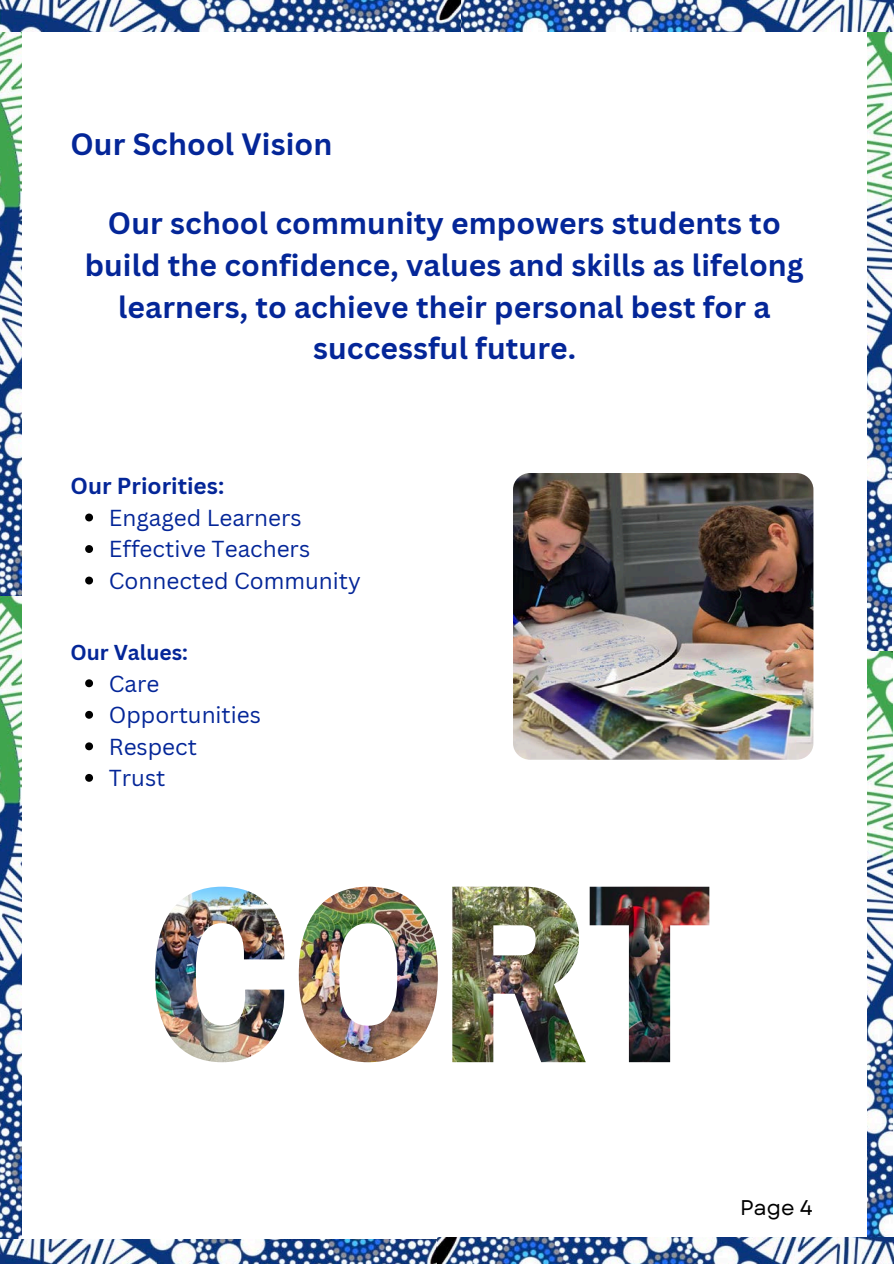
<style>
.page{position:relative;width:894px;height:1264px;background:#fff}
.page>*{position:absolute;margin:0;border:0;box-sizing:border-box;transform-origin:0 0}
.t1{font:700 30px/41.7px "Canva Sans";letter-spacing:.005em;color:#042698;text-align:center}
.t2{font:22.5px "Canva Sans";color:#042698}
.t3{font:700 22.5px "Canva Sans";color:#042698}
.t4{font:21.3px "Garet";color:#000}
.t5{font:700 21px "Canva Sans";color:#042698}
</style>
<div class="page">
<img style="left:867px;top:31px;width:24px;height:621px">
<img style="left:0;top:31px;width:22px;height:565px">
<img style="left:0;top:596px;width:22px;height:643px">
<img style="left:867px;top:652px;width:25px;height:585px">
<img style="left:460px;top:0;width:433px;height:31px">
<img style="left:0;top:1239px;width:437px;height:24px">
<img style="left:513px;top:473px;width:300px;height:286px;border-radius:17px">
<svg style="left:85px;top:679px;width:8px;height:8px"></svg>
<svg style="left:85px;top:711px;width:8px;height:7px"></svg>
<svg style="left:85px;top:742px;width:8px;height:8px"></svg>
<svg style="left:85px;top:774px;width:8px;height:7px"></svg>
<svg style="left:85px;top:513px;width:8px;height:8px"></svg>
<svg style="left:85px;top:545px;width:8px;height:8px"></svg>
<svg style="left:85px;top:576px;width:8px;height:8px"></svg>
<img style="left:155px;top:886px;width:129px;height:176px">
<img style="left:299px;top:886px;width:138px;height:176px">
<img style="left:452px;top:886px;width:133px;height:176px">
<img style="left:589px;top:886px;width:120px;height:176px">
<img style="left:0;top:0;width:460px;height:31px">
<img style="left:437px;top:1237px;width:456px;height:26px">
<p class="t1" style="left:70px;top:122px;width:263px">Our School Vision</p>
<p class="t1" style="left:85px;top:202px;width:720px">Our school community empowers students to build the confidence, values and skills as lifelong learners, to achieve their personal best for a successful future.</p>
<p class="t3" style="left:70px;top:470px;width:155px">Our Priorities:</p>
<p class="t2" style="left:109px;top:502px;width:194px">Engaged Learners</p>
<p class="t2" style="left:109px;top:533px;width:203px">Effective Teachers</p>
<p class="t2" style="left:109px;top:565px;width:253px">Connected Community</p>
<p class="t5" style="left:70px;top:637px;width:119px">Our Values:</p>
<p class="t2" style="left:109px;top:667px;width:52px">Care</p>
<h1 class="t2" style="left:109px;top:699px;width:154px">Opportunities</h1>
<h1 class="t2" style="left:109px;top:730px;width:90px">Respect</h1>
<h2 class="t2" style="left:109px;top:762px;width:58px">Trust</h2>
<p class="t4" style="left:739px;top:1191px;width:74px">Page 4</p>
</div>
